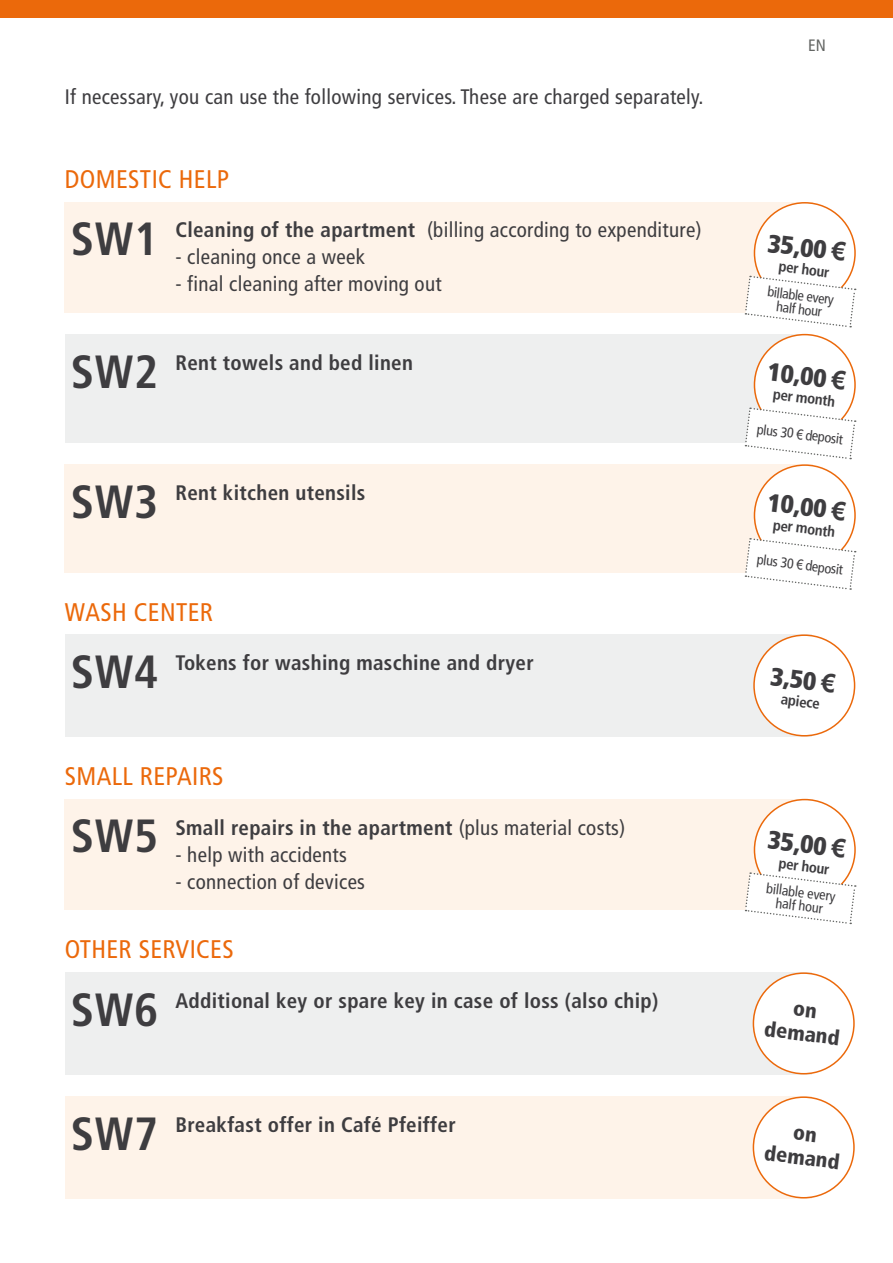
<style>
.page{position:relative;width:893px;height:1263px;background:#fff}
.page>*{position:absolute;margin:0;border:0;box-sizing:border-box;transform-origin:0 0}
.t1{font:700 condensed 46.5px "Frutiger";letter-spacing:.015em;color:#3e3d40}
.t2{font:condensed 25.5px "Frutiger";letter-spacing:.015em;color:#eb690b}
.t3{font:900 condensed 25.35px "Frutiger";color:#3e3d40}
.t4{font:condensed 21px "Frutiger";letter-spacing:.015em;color:#3e3d40}
.t5{font:700 condensed 21px "Frutiger";letter-spacing:.015em;color:#3e3d40}
.t6{font:900 condensed 21px/24px "Frutiger";color:#3e3d40;text-align:center}
.t7{font:condensed 16.5px "Frutiger";color:#636563}
.t8{font:700 condensed 15px "Frutiger";color:#3e3d40}
.t9{font:condensed 14.25px/13.5px "Frutiger";color:#3e3d40;text-align:center}
.s1{font-weight:700}
.s2{font-family:"Arial";font-weight:700;font-stretch:normal}
.s3{font-family:"Arial Narrow";font-stretch:normal}
.s4{font-weight:400}
</style>
<div class="page">
<div style="left:0;top:0;width:893px;height:17px;background:#eb690b"></div>
<div style="left:65px;top:634px;width:747px;height:102px;background:#eeefef"></div>
<div style="left:754px;top:635px;width:101px;height:101px;background:#fff;border-radius:50%"></div>
<div style="left:753px;top:634px;width:102px;height:102px;border:2px solid #eb690b;border-radius:50%"></div>
<div style="left:65px;top:972px;width:747px;height:102px;background:#eeefef"></div>
<div style="left:753px;top:973px;width:101px;height:101px;background:#fff;border-radius:50%"></div>
<div style="left:753px;top:972px;width:102px;height:102px;border:2px solid #eb690b;border-radius:50%"></div>
<div style="left:65px;top:1096px;width:747px;height:102px;background:#fef3e9"></div>
<div style="left:753px;top:1097px;width:101px;height:101px;background:#fff;border-radius:50%"></div>
<div style="left:753px;top:1096px;width:102px;height:102px;border:2px solid #eb690b;border-radius:50%"></div>
<div style="left:65px;top:202px;width:748px;height:111px;background:#fef3e9"></div>
<div style="left:754px;top:203px;width:101px;height:100px;background:#fff;border-radius:50%"></div>
<div style="left:754px;top:202px;width:102px;height:102px;border:2px solid #eb690b;border-radius:50%"></div>
<svg style="left:744px;top:275px;width:112px;height:53px"></svg>
<div style="left:65px;top:334px;width:747px;height:108px;background:#eeefef"></div>
<div style="left:754px;top:335px;width:101px;height:100px;background:#fff;border-radius:50%"></div>
<div style="left:754px;top:334px;width:102px;height:102px;border:2px solid #eb690b;border-radius:50%"></div>
<svg style="left:744px;top:407px;width:112px;height:53px"></svg>
<div style="left:65px;top:464px;width:748px;height:109px;background:#fef3e9"></div>
<div style="left:754px;top:465px;width:101px;height:101px;background:#fff;border-radius:50%"></div>
<div style="left:754px;top:464px;width:102px;height:102px;border:2px solid #eb690b;border-radius:50%"></div>
<svg style="left:744px;top:537px;width:112px;height:53px"></svg>
<div style="left:65px;top:799px;width:748px;height:111px;background:#fef3e9"></div>
<div style="left:754px;top:799px;width:101px;height:101px;background:#fff;border-radius:50%"></div>
<div style="left:754px;top:799px;width:102px;height:102px;border:2px solid #eb690b;border-radius:50%"></div>
<svg style="left:744px;top:872px;width:112px;height:53px"></svg>
<p class="t4" style="left:65px;top:84px;width:640px">If necessary, you can use the following services. These are charged separately.</p>
<p class="t7" style="left:808px;top:36px;width:19px">EN</p>
<p class="t2" style="left:65px;top:164px;width:166px">DOMESTIC HELP</p>
<p class="t4" style="left:175px;top:218px;width:528px"><span class="s1">Cleaning of the apartment</span> (billing according to expenditure)</p>
<p class="t4" style="left:175px;top:245px;width:191px">- cleaning once a week</p>
<p class="t4" style="left:175px;top:272px;width:268px">- final cleaning after moving out</p>
<h1 class="t1" style="left:71px;top:211px;width:89px">SW1</h1>
<p class="t3" style="left:770px;top:227px;width:80px;rotate:7deg">35,00 <span class="s2">€</span></p>
<p class="t8" style="left:780px;top:257px;width:53px;rotate:7deg">per hour</p>
<p class="t9" style="left:768px;top:285px;width:68px;rotate:7deg">billable every half hour</p>
<p class="t5" style="left:175px;top:350px;width:239px">Rent towels and bed linen</p>
<h1 class="t1" style="left:71px;top:344px;width:89px">SW2</h1>
<p class="t3" style="left:770px;top:356px;width:80px;rotate:7deg">10,00 <span class="s2">€</span></p>
<p class="t8" style="left:774px;top:385px;width:64px;rotate:7deg">per month</p>
<p class="t9" style="left:758px;top:422px;width:88px;rotate:7deg">plus 30 <span class="s3">€</span> deposit</p>
<p class="t5" style="left:175px;top:480px;width:191px">Rent kitchen utensils</p>
<h1 class="t1" style="left:71px;top:474px;width:89px">SW3</h1>
<p class="t3" style="left:770px;top:487px;width:80px;rotate:7deg">10,00 <span class="s2">€</span></p>
<p class="t8" style="left:774px;top:516px;width:64px;rotate:7deg">per month</p>
<p class="t9" style="left:758px;top:553px;width:88px;rotate:7deg">plus 30 <span class="s3">€</span> deposit</p>
<p class="t2" style="left:65px;top:597px;width:150px">WASH CENTER</p>
<p class="t5" style="left:175px;top:650px;width:360px">Tokens for washing maschine and dryer</p>
<h1 class="t1" style="left:71px;top:645px;width:89px">SW4</h1>
<p class="t3" style="left:772px;top:661px;width:67px;rotate:7deg">3,50 <span class="s2">€</span></p>
<p class="t8" style="left:782px;top:690px;width:40px;rotate:7deg">apiece</p>
<p class="t2" style="left:65px;top:761px;width:160px">SMALL REPAIRS</p>
<p class="t5" style="left:175px;top:815px;width:451px">Small repairs in the apartment <span class="s4">(plus material costs)</span></p>
<p class="t4" style="left:175px;top:842px;width:173px">- help with accidents</p>
<p class="t4" style="left:175px;top:869px;width:191px">- connection of devices</p>
<h1 class="t1" style="left:71px;top:808px;width:89px">SW5</h1>
<p class="t3" style="left:770px;top:824px;width:80px;rotate:7deg">35,00 <span class="s2">€</span></p>
<p class="t8" style="left:780px;top:854px;width:53px;rotate:7deg">per hour</p>
<p class="t9" style="left:767px;top:881px;width:71px;rotate:7deg">billable every half hour</p>
<p class="t2" style="left:65px;top:934px;width:170px">OTHER SERVICES</p>
<p class="t5" style="left:175px;top:988px;width:484px">Additional key or spare key in case of loss (also chip)</p>
<h1 class="t1" style="left:71px;top:982px;width:89px">SW6</h1>
<p class="t6" style="left:769px;top:993px;width:77px;rotate:7deg">on demand</p>
<p class="t5" style="left:175px;top:1112px;width:282px">Breakfast offer in Café Pfeiffer</p>
<h1 class="t1" style="left:71px;top:1106px;width:89px">SW7</h1>
<p class="t6" style="left:769px;top:1117px;width:77px;rotate:7deg">on demand</p>
</div>
